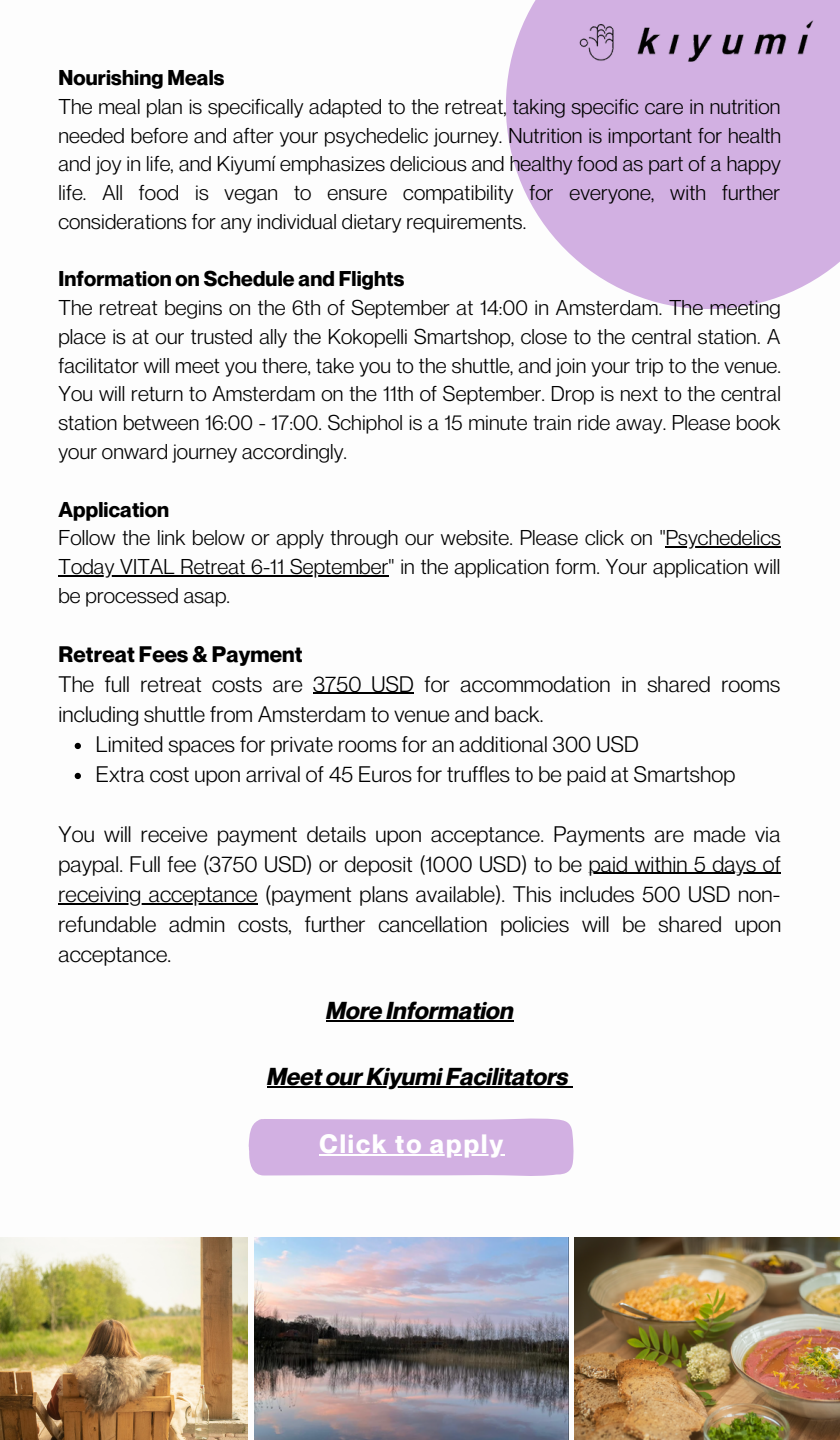
<style>
.page{position:relative;width:840px;height:1440px;background:#fff}
.page>*{position:absolute;margin:0;border:0;box-sizing:border-box;transform-origin:0 0}
.t1{font:700 26px "Neue Montreal";letter-spacing:.08em;color:#fff}
.t2{font:italic 700 24px "Neue Montreal";color:#000}
.t3{font:22px/30px "Neue Montreal";letter-spacing:.01em;color:#000}
.t4{font:700 22px "Neue Montreal";letter-spacing:.01em;color:#000}
.t5{font:21px/28.8px "Neue Montreal";letter-spacing:.01em;color:#000;text-align:justify}
.t6{font:700 21px "Neue Montreal";letter-spacing:.01em;color:#000}
</style>
<div class="page">
<hr style="left:326px;top:1020px;width:188px;height:2px;background:#000">
<hr style="left:267px;top:1086px;width:302px;height:2px;background:#000">
<svg style="left:249px;top:1118px;width:325px;height:58px;background:#d4b4e3"></svg>
<svg style="left:508px;top:135px;width:332px;height:174px;fill:#d2b0e2"></svg>
<svg style="left:75px;top:743px;width:6px;height:6px"></svg>
<svg style="left:75px;top:773px;width:6px;height:6px"></svg>
<hr style="left:666px;top:547px;width:115px;height:1px;background:#000">
<hr style="left:58px;top:575px;width:331px;height:2px;background:#000">
<hr style="left:313px;top:693px;width:101px;height:1px;background:#000">
<hr style="left:589px;top:873px;width:192px;height:1px;background:#000">
<hr style="left:58px;top:903px;width:200px;height:1px;background:#000">
<img style="left:0;top:1238px;width:248px;height:202px">
<img style="left:255px;top:1238px;width:313px;height:202px">
<img style="left:574px;top:1238px;width:266px;height:202px">
<div style="left:506px;top:0;width:334px;height:135px;background:#d2b0e2"></div>
<hr style="left:320px;top:1155px;width:185px;height:1px;background:#fff">
<p class="t6" style="left:58px;top:65px;width:168px">Nourishing Meals</p>
<p class="t5" style="left:58px;top:92px;width:724px">The meal plan is specifically adapted to the retreat, taking specific care in nutrition needed before and after your psychedelic journey. Nutrition is important for health and joy in life, and Kiyumí emphasizes delicious and healthy food as part of a happy life. All food is vegan to ensure compatibility for everyone, with further considerations for any individual dietary requirements.</p>
<p class="t6" style="left:58px;top:266px;width:347px">Information on Schedule and Flights</p>
<p class="t5" style="left:58px;top:293px;width:724px">The retreat begins on the 6th of September at 14:00 in Amsterdam. The meeting place is at our trusted ally the Kokopelli Smartshop, close to the central station. A facilitator will meet you there, take you to the shuttle, and join your trip to the venue.<br>You will return to Amsterdam on the 11th of September. Drop is next to the central station between 16:00 - 17:00. Schiphol is a 15 minute train ride away. Please book your onward journey accordingly.</p>
<p class="t6" style="left:58px;top:496px;width:112px">Application</p>
<p class="t5" style="left:58px;top:523px;width:724px">Follow the link below or apply through our website. Please click on "Psychedelics Today VITAL Retreat 6-11 September" in the application form. Your application will be processed asap.</p>
<p class="t4" style="left:58px;top:640px;width:246px">Retreat Fees &amp; Payment</p>
<p class="t3" style="left:58px;top:668px;width:723px">The full retreat costs are 3750 USD for accommodation in shared rooms including shuttle from Amsterdam to venue and back.</p>
<p class="t3" style="left:96px;top:728px;width:544px">Limited spaces for private rooms for an additional 300 USD</p>
<p class="t3" style="left:96px;top:758px;width:641px">Extra cost upon arrival of 45 Euros for truffles to be paid at Smartshop</p>
<p class="t3" style="left:58px;top:818px;width:724px;text-align:justify">You will receive payment details upon acceptance. Payments are made via paypal. Full fee (3750 USD) or deposit (1000 USD) to be paid within 5 days of receiving acceptance (payment plans available). This includes 500 USD non&shy;refundable admin costs, further cancellation policies will be shared upon acceptance.</p>
<p class="t2" style="left:326px;top:995px;width:189px">More Information</p>
<p class="t2" style="left:267px;top:1061px;width:303px">Meet our Kiyumi Facilitators</p>
<p class="t1" style="left:320px;top:1128px;width:185px">Click to apply</p>
</div>
